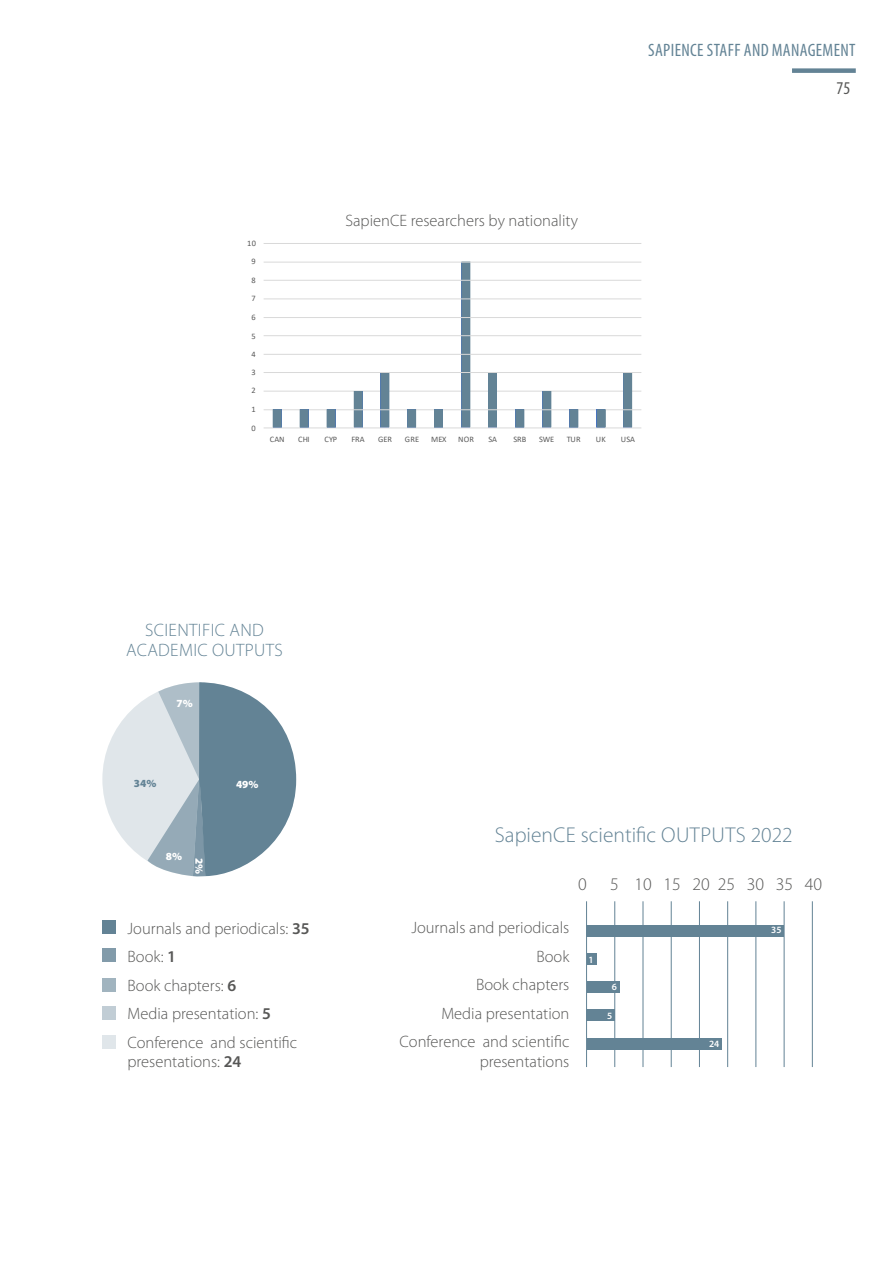
<style>
.page{position:relative;width:893px;height:1263px;background:#fff}
.page>*{position:absolute;margin:0;border:0;box-sizing:border-box;transform-origin:0 0}
.t1{font:300 21.45px "Myriad Pro";color:#638395}
.t2{font:300 18px/19.5px "Myriad Pro";letter-spacing:.02em;color:#638395;text-align:center}
.t3{font:condensed 18px "Myriad Pro";letter-spacing:.02em;color:#638395}
.t4{font:condensed 18px "Myriad Pro";color:#575756}
.t5{font:300 17.85px "Myriad Pro";color:#575756}
.t6{font:300 16.5px "Myriad Pro";color:#575756}
.t7{font:900 10.95px "Myriad Pro";color:#fff}
.t8{font:900 10.95px "Myriad Pro";color:#638395}
.t9{font:600 9.6px "Myriad Pro";color:#fff}
.t10{font:8.4px/18.1px "Calibri";letter-spacing:.01em;color:#595959}
.s1{font-weight:600}
</style>
<div class="page">
<div style="left:102px;top:920px;width:14px;height:14px;background:#638395"></div>
<hr style="left:586px;top:901px;width:1px;height:166px;background:#638395">
<div style="left:587px;top:1037px;width:134px;height:12px;background:#638395"></div>
<div style="left:587px;top:924px;width:197px;height:12px;background:#638395"></div>
<hr style="left:812px;top:901px;width:1px;height:166px;background:#638395">
<hr style="left:784px;top:901px;width:1px;height:166px;background:#638395">
<hr style="left:755px;top:901px;width:1px;height:166px;background:#638395">
<hr style="left:727px;top:901px;width:1px;height:166px;background:#638395">
<hr style="left:699px;top:901px;width:1px;height:166px;background:#638395">
<hr style="left:671px;top:901px;width:1px;height:166px;background:#638395">
<hr style="left:643px;top:901px;width:1px;height:166px;background:#638395">
<hr style="left:614px;top:901px;width:1px;height:166px;background:#638395">
<hr style="left:264px;top:391px;width:377px;height:1px;background:#d9d9d9">
<div style="left:354px;top:391px;width:8px;height:37px;background:#9daec7"></div>
<div style="left:354px;top:391px;width:9px;height:36px;background:#638395;border:1px solid #638395"></div>
<div style="left:543px;top:391px;width:8px;height:37px;background:#9daec7"></div>
<div style="left:542px;top:391px;width:9px;height:36px;background:#638395;border:1px solid #638395"></div>
<div style="left:380px;top:372px;width:9px;height:56px;background:#9daec7"></div>
<div style="left:380px;top:372px;width:9px;height:55px;background:#638395;border:1px solid #638395"></div>
<div style="left:489px;top:372px;width:8px;height:56px;background:#9daec7"></div>
<div style="left:488px;top:372px;width:9px;height:55px;background:#638395"></div>
<div style="left:624px;top:372px;width:8px;height:56px;background:#9daec7"></div>
<div style="left:623px;top:372px;width:9px;height:55px;background:#638395"></div>
<div style="left:462px;top:262px;width:8px;height:166px;background:#9daec7"></div>
<div style="left:461px;top:261px;width:9px;height:166px;background:#638395;border:1px solid #638395"></div>
<hr style="left:264px;top:243px;width:377px;height:1px;background:#d9d9d9">
<hr style="left:264px;top:262px;width:377px;height:1px;background:#d9d9d9">
<hr style="left:264px;top:280px;width:377px;height:1px;background:#d9d9d9">
<hr style="left:264px;top:299px;width:377px;height:1px;background:#d9d9d9">
<hr style="left:264px;top:317px;width:377px;height:1px;background:#d9d9d9">
<hr style="left:264px;top:335px;width:377px;height:1px;background:#d9d9d9">
<hr style="left:264px;top:354px;width:377px;height:1px;background:#d9d9d9">
<hr style="left:264px;top:372px;width:377px;height:1px;background:#d9d9d9">
<div style="left:792px;top:68px;width:64px;height:5px;background:#638395"></div>
<div style="left:587px;top:953px;width:9px;height:12px;background:#638395"></div>
<div style="left:587px;top:981px;width:33px;height:11px;background:#638395"></div>
<div style="left:586px;top:1009px;width:28px;height:12px;background:#638395"></div>
<hr style="left:264px;top:409px;width:377px;height:1px;background:#d9d9d9">
<div style="left:597px;top:410px;width:8px;height:18px;background:#829bb7"></div>
<div style="left:570px;top:410px;width:8px;height:18px;background:#829bb7"></div>
<div style="left:516px;top:410px;width:8px;height:18px;background:#829bb7"></div>
<div style="left:435px;top:410px;width:8px;height:18px;background:#829bb7"></div>
<div style="left:408px;top:410px;width:8px;height:18px;background:#829bb7"></div>
<div style="left:327px;top:410px;width:8px;height:18px;background:#829bb7"></div>
<div style="left:300px;top:410px;width:8px;height:18px;background:#829bb7"></div>
<div style="left:273px;top:410px;width:8px;height:18px;background:#829bb7"></div>
<hr style="left:264px;top:428px;width:377px;height:1px;background:#d9d9d9">
<div style="left:273px;top:409px;width:9px;height:18px;background:#638395;border:1px solid #638395"></div>
<div style="left:300px;top:409px;width:9px;height:18px;background:#638395;border:1px solid #638395"></div>
<div style="left:327px;top:409px;width:8px;height:18px;background:#638395"></div>
<div style="left:407px;top:409px;width:9px;height:18px;background:#638395"></div>
<div style="left:434px;top:409px;width:9px;height:18px;background:#638395"></div>
<div style="left:515px;top:409px;width:9px;height:18px;background:#638395;border:1px solid #638395"></div>
<div style="left:569px;top:409px;width:9px;height:18px;background:#638395;border:1px solid #638395"></div>
<div style="left:597px;top:409px;width:9px;height:18px;background:#638395;border:1px solid #638395"></div>
<div style="left:102px;top:682px;width:194px;height:194px;background:#e0e6ea;border-radius:50%"></div>
<svg style="left:148px;top:682px;width:148px;height:195px"></svg>
<div style="left:102px;top:978px;width:14px;height:13px;background:#a1b4bf"></div>
<div style="left:102px;top:948px;width:14px;height:14px;background:#829baa"></div>
<div style="left:102px;top:1007px;width:14px;height:13px;background:#c1cdd5"></div>
<div style="left:102px;top:1036px;width:14px;height:13px;background:#e0e6ea"></div>
<p class="t3" style="left:648px;top:40px;width:209px">SAPIENCE STAFF AND MANAGEMENT</p>
<p class="t10" style="left:247px;top:234px;width:10px">10</p>
<p class="t10" style="left:252px;top:252px;width:6px">9</p>
<p class="t10" style="left:252px;top:271px;width:6px">8<br>7</p>
<p class="t10" style="left:252px;top:308px;width:6px">6</p>
<p class="t10" style="left:252px;top:326px;width:6px">5<br>4</p>
<p class="t10" style="left:252px;top:363px;width:6px">3<br>2</p>
<p class="t10" style="left:252px;top:400px;width:6px">1</p>
<p class="t10" style="left:252px;top:419px;width:6px">0</p>
<p class="t6" style="left:345px;top:211px;width:234px">SapienCE researchers by nationality</p>
<p class="t10" style="left:270px;top:430px;width:16px">CAN</p>
<p class="t10" style="left:298px;top:430px;width:13px">CHI</p>
<p class="t10" style="left:325px;top:430px;width:14px">CYP</p>
<p class="t10" style="left:351px;top:430px;width:15px">FRA</p>
<p class="t10" style="left:378px;top:430px;width:15px">GER</p>
<p class="t10" style="left:405px;top:430px;width:16px">GRE</p>
<p class="t10" style="left:431px;top:430px;width:17px">MEX</p>
<p class="t10" style="left:458px;top:430px;width:17px">NOR</p>
<p class="t10" style="left:488px;top:430px;width:10px">SA</p>
<p class="t10" style="left:513px;top:430px;width:14px">SRB</p>
<p class="t10" style="left:539px;top:430px;width:17px">SWE</p>
<p class="t10" style="left:567px;top:430px;width:15px">TUR</p>
<p class="t10" style="left:596px;top:430px;width:11px">UK</p>
<p class="t10" style="left:621px;top:430px;width:16px">USA</p>
<p class="t4" style="left:837px;top:78px;width:15px">75</p>
<p class="t2" style="left:126px;top:620px;width:158px">SCIENTIFIC AND<br>ACADEMIC OUTPUTS</p>
<p class="t7" style="left:177px;top:696px;width:18px">7%</p>
<p class="t8" style="left:134px;top:776px;width:24px">34%</p>
<p class="t7" style="left:236px;top:777px;width:24px">49%</p>
<p class="t7" style="left:166px;top:848px;width:18px">8%</p>
<p class="t7" style="left:206px;top:858px;width:18px;rotate:90deg">2%</p>
<h3 class="t1" style="left:495px;top:822px;width:299px">SapienCE scientifc OUTPUTS 2022</h3>
<p class="t5" style="left:578px;top:873px;width:10px">0</p>
<p class="t5" style="left:610px;top:873px;width:213px">5 10 15 20 25 30 35 40</p>
<p class="t6" style="left:128px;top:918px;width:184px">Journals and periodicals: <span class="s1">35</span></p>
<p class="t6" style="left:411px;top:918px;width:160px">Journals and periodicals</p>
<p class="t9" style="left:771px;top:924px;width:12px">35</p>
<p class="t6" style="left:128px;top:946px;width:50px">Book: <span class="s1">1</span></p>
<p class="t6" style="left:536px;top:946px;width:34px">Book</p>
<p class="t6" style="left:128px;top:975px;width:110px">Book chapters: <span class="s1">6</span></p>
<p class="t6" style="left:476px;top:975px;width:95px">Book chapters</p>
<p class="t6" style="left:128px;top:1003px;width:145px">Media presentation: <span class="s1">5</span></p>
<p class="t6" style="left:441px;top:1003px;width:130px">Media presentation</p>
<p class="t6" style="left:128px;top:1032px;width:171px">Conference and scientifc</p>
<p class="t6" style="left:400px;top:1032px;width:171px">Conference and scientifc</p>
<p class="t9" style="left:709px;top:1038px;width:12px">24</p>
<p class="t6" style="left:128px;top:1051px;width:115px">presentations: <span class="s1">24</span></p>
<p class="t6" style="left:480px;top:1051px;width:91px">presentations</p>
<p class="t9" style="left:589px;top:953px;width:7px">1</p>
<p class="t9" style="left:612px;top:981px;width:7px">6</p>
<p class="t9" style="left:607px;top:1009px;width:7px">5</p>
</div>
